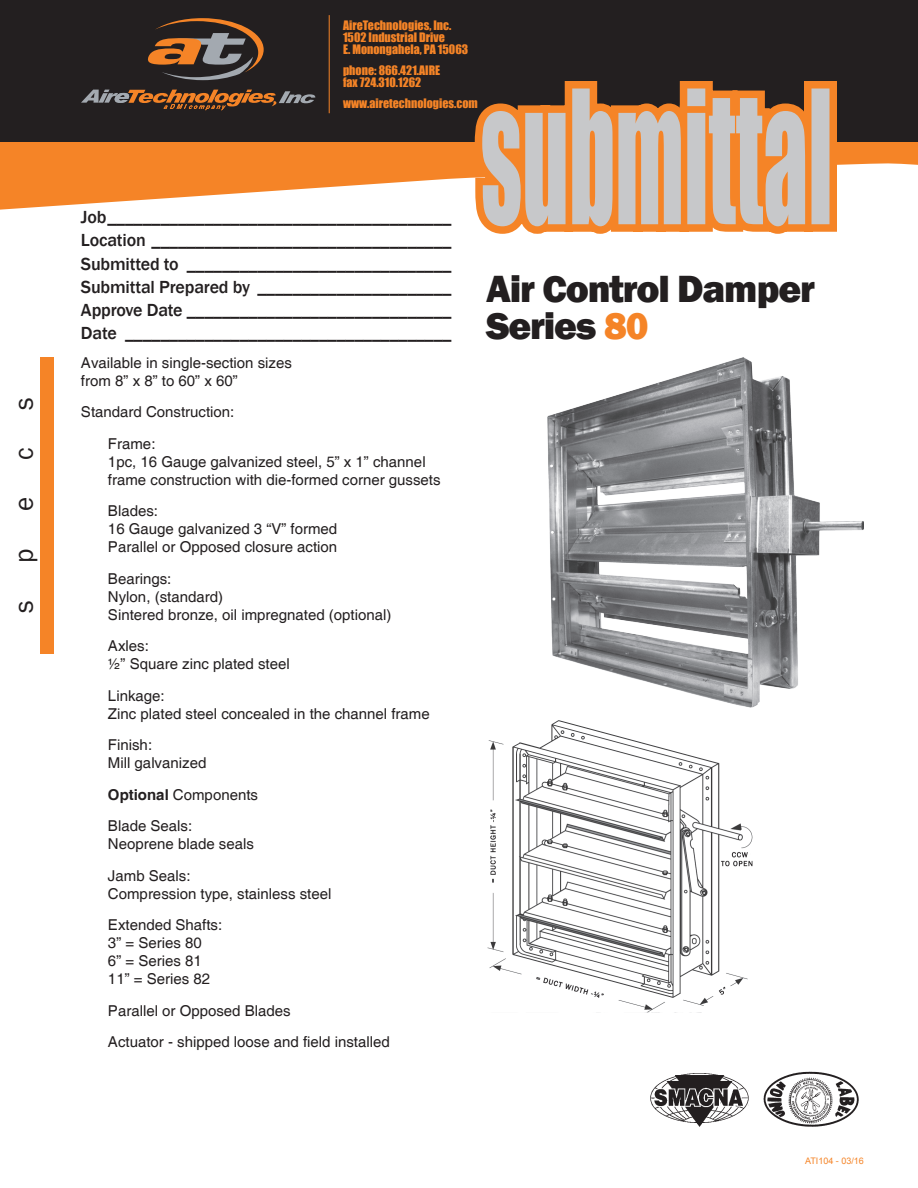
<style>
.page{position:relative;width:918px;height:1188px;background:#fff}
.page>*{position:absolute;margin:0;border:0;box-sizing:border-box;transform-origin:0 0}
.t1{font:800 39px/37.5px "Franklin Gothic";letter-spacing:-.03em;color:#231f20}
.t2{font:27px "Franklin Gothic";color:#231f20}
.t3{font:500 18px/23.1px "Franklin Gothic";letter-spacing:-.01em;color:#231f20;text-align:justify}
.t4{font:15px/18px "Helvetica";color:#231f20}
.t5{font:12px/12px "Impact";color:#f58427}
.t6{font:9px "Arial";color:#f58427}
.s1{font-weight:700}
.s2{color:#f58427}
</style>
<div class="page">
<svg style="left:0;top:142px;width:918px;height:68px;fill:#f58427"></svg>
<div style="left:0;top:0;width:918px;height:142px;background:#231f20"></div>
<svg style="left:148px;top:18px;width:116px;height:62px"></svg>
<svg style="left:81px;top:90px;width:234px;height:20px"></svg>
<hr style="left:329px;top:15px;width:1px;height:98px;background:#f58427">
<svg style="left:464px;top:81px;width:380px;height:153px"></svg>
<svg style="left:482px;top:89px;width:347px;height:137px;background:#c8a88f"></svg>
<div style="left:40px;top:357px;width:14px;height:297px;background:#f58427"></div>
<img style="left:650px;top:1071px;width:209px;height:56px">
<img style="left:547px;top:357px;width:317px;height:351px">
<img style="left:487px;top:720px;width:266px;height:292px">
<h2 class="t2" style="left:7px;top:410px;width:14px;rotate:-90deg">s</h2>
<h2 class="t2" style="left:7px;top:460px;width:14px;rotate:-90deg">c</h2>
<h2 class="t2" style="left:7px;top:511px;width:16px;rotate:-90deg">e</h2>
<h2 class="t2" style="left:7px;top:563px;width:16px;rotate:-90deg">p</h2>
<h2 class="t2" style="left:7px;top:613px;width:14px;rotate:-90deg">s</h2>
<p class="t5" style="left:343px;top:19px;width:127px">AireTechnologies, Inc.<br>1502 Industrial Drive<br>E. Monongahela, PA 15063</p>
<p class="t5" style="left:343px;top:64px;width:99px">phone: 866.421.AIRE fax 724.310.1262</p>
<p class="t5" style="left:343px;top:97px;width:136px">www.airetechnologies.com</p>
<p class="t3" style="left:81px;top:206px;width:372px">Job_______________________________________ Location __________________________________ Submitted to ______________________________ Submittal Prepared by ______________________ Approve Date ______________________________ Date _____________________________________</p>
<p class="t4" style="left:81px;top:354px;width:212px">Available in single-section sizes from 8” x 8” to 60” x 60”</p>
<p class="t4" style="left:81px;top:404px;width:155px">Standard Construction:</p>
<p class="t4" style="left:108px;top:435px;width:334px">Frame:<br>1pc, 16 Gauge galvanized steel, 5” x 1” channel frame construction with die-formed corner gussets</p>
<p class="t4" style="left:108px;top:503px;width:231px">Blades:<br>16 Gauge galvanized 3 “V” formed<br>Parallel or Opposed closure action</p>
<p class="t4" style="left:108px;top:570px;width:285px">Bearings:<br>Nylon, (standard)<br>Sintered bronze, oil impregnated (optional)</p>
<p class="t4" style="left:108px;top:638px;width:183px">Axles:<br>½” Square zinc plated steel</p>
<p class="t4" style="left:108px;top:687px;width:323px">Linkage:<br>Zinc plated steel concealed in the channel frame</p>
<p class="t4" style="left:108px;top:737px;width:100px">Finish:<br>Mill galvanized</p>
<p class="t4" style="left:108px;top:786px;width:152px"><span class="s1">Optional</span> Components</p>
<p class="t4" style="left:108px;top:818px;width:147px">Blade Seals:<br>Neoprene blade seals</p>
<p class="t4" style="left:108px;top:867px;width:225px">Jamb Seals:<br>Compression type, stainless steel</p>
<p class="t4" style="left:108px;top:917px;width:116px">Extended Shafts:<br>3” = Series 80<br>6” = Series 81<br>11” = Series 82</p>
<p class="t4" style="left:108px;top:1002px;width:184px">Parallel or Opposed Blades</p>
<p class="t4" style="left:108px;top:1034px;width:283px">Actuator - shipped loose and field installed</p>
<p class="t1" style="left:486px;top:270px;width:331px">Air Control Damper<br>Series <span class="s2">80</span></p>
<p class="t6" style="left:805px;top:1155px;width:60px">ATI104 - 03/16</p>
</div>
